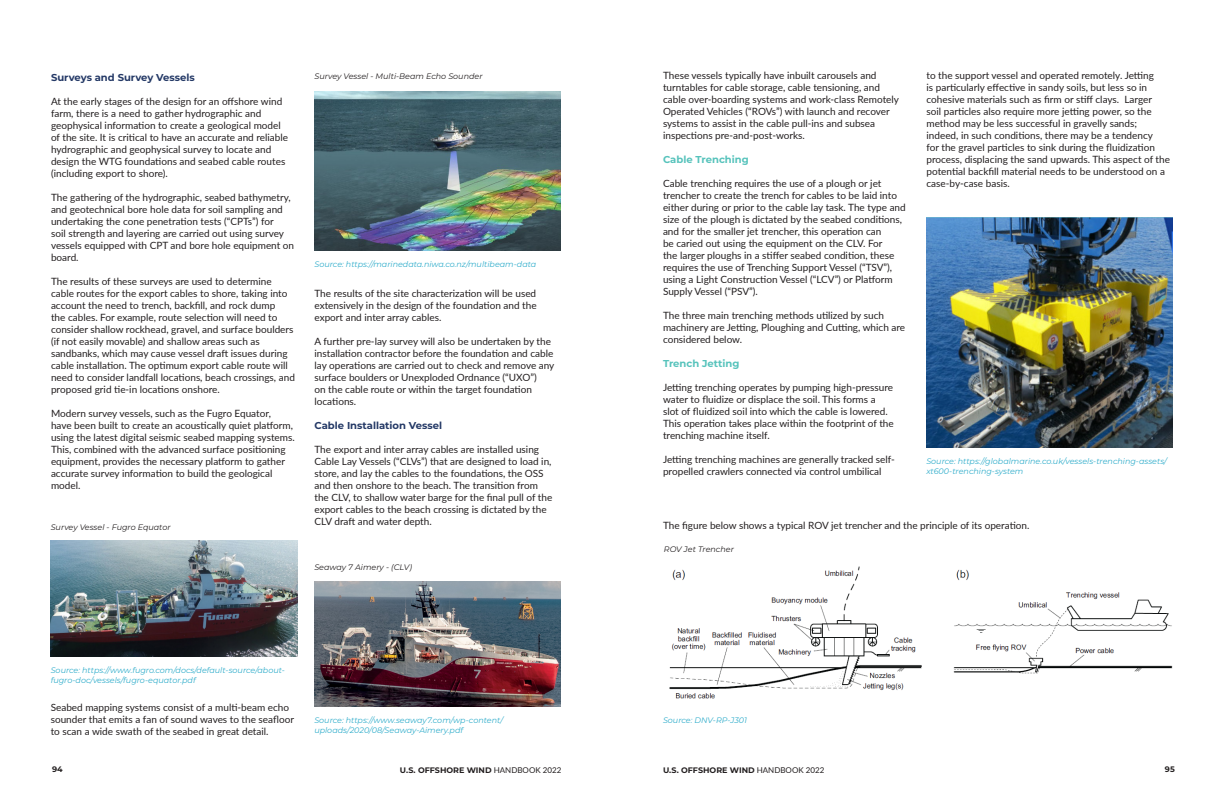
<style>
.page{position:relative;width:1224px;height:792px;background:#fff}
.page>*{position:absolute;margin:0;border:0;box-sizing:border-box;transform-origin:0 0}
.t1{font:10px/12px "Lato";color:#231f20}
.t2{font:700 10px "Montserrat";color:#243966}
.t3{font:700 10px "Montserrat";color:#57c3bc}
.t4{font:italic 8px/9.6px "Montserrat";color:#30adcb}
.t5{font:italic 8px "Montserrat";color:#231f20}
.t6{font:700 8px "Montserrat";color:#231f20}
.s1{font-family:"Lato";font-weight:400}
</style>
<div class="page">
<img style="left:669px;top:567px;width:504px;height:132px">
<img style="left:51px;top:541px;width:246px;height:115px">
<img style="left:314px;top:582px;width:247px;height:124px">
<img style="left:315px;top:91px;width:246px;height:160px">
<img style="left:927px;top:217px;width:246px;height:230px">
<p class="t2" style="left:51px;top:70px;width:145px">Surveys and Survey Vessels</p>
<p class="t1" style="left:51px;top:94px;width:239px">At the early stages of the design for an offshore wind farm, there is a need to gather hydrographic and geophysical information to create a geological model of the site. It is critical to have an accurate and reliable hydrographic and geophysical survey to locate and design the WTG foundations and seabed cable routes (including export to shore).</p>
<p class="t1" style="left:51px;top:190px;width:245px">The gathering of the hydrographic, seabed bathymetry, and geotechnical bore hole data for soil sampling and undertaking the cone penetration tests (“CPTs”) for<br>soil strength and layering are carried out using survey vessels equipped with CPT and bore hole equipment on board.</p>
<p class="t1" style="left:51px;top:274px;width:245px">The results of these surveys are used to determine cable routes for the export cables to shore, taking into account the need to trench, backfill, and rock dump<br>the cables. For example, route selection will need to consider shallow rockhead, gravel, and surface boulders (if not easily movable) and shallow areas such as sandbanks, which may cause vessel draft issues during cable installation. The optimum export cable route will need to consider landfall locations, beach crossings, and proposed grid tie-in locations onshore.</p>
<p class="t1" style="left:51px;top:406px;width:245px">Modern survey vessels, such as the Fugro Equator,<br>have been built to create an acoustically quiet platform, using the latest digital seismic seabed mapping systems.<br>This, combined with the advanced surface positioning equipment, provides the necessary platform to gather accurate survey information to build the geological model.</p>
<p class="t5" style="left:51px;top:522px;width:121px">Survey Vessel - Fugro Equator</p>
<p class="t5" style="left:315px;top:70px;width:170px">Survey Vessel - Multi-Beam Echo Sounder</p>
<p class="t4" style="left:315px;top:259px;width:223px">Source: https://marinedata.niwa.co.nz/multibeam-data</p>
<p class="t1" style="left:315px;top:287px;width:224px;text-align:justify">The results of the site characterization will be used extensively in the design of the foundation and the export and inter array cables.</p>
<p class="t1" style="left:315px;top:335px;width:241px">A further pre-lay survey will also be undertaken by the installation contractor before the foundation and cable lay operations are carried out to check and remove any surface boulders or Unexploded Ordnance (“UXO”)<br>on the cable route or within the target foundation locations.</p>
<p class="t2" style="left:315px;top:418px;width:129px">Cable Installation Vessel</p>
<p class="t1" style="left:315px;top:443px;width:239px">The export and inter array cables are installed using Cable Lay Vessels (“CLVs”) that are designed to load in, store, and lay the cables to the foundations, the OSS and then onshore to the beach. The transition from the CLV, to shallow water barge for the final pull of the export cables to the beach crossing is dictated by the CLV draft and water depth.</p>
<p class="t5" style="left:314px;top:561px;width:99px">Seaway 7 Aimery - (CLV)</p>
<p class="t1" style="left:663px;top:69px;width:238px">These vessels typically have inbuilt carousels and turntables for cable storage, cable tensioning, and cable over-boarding systems and work-class Remotely Operated Vehicles (“ROVs”) with launch and recover systems to assist in the cable pull-ins and subsea inspections pre-and-post-works.</p>
<p class="t3" style="left:663px;top:152px;width:87px">Cable Trenching</p>
<p class="t1" style="left:663px;top:177px;width:244px">Cable trenching requires the use of a plough or jet trencher to create the trench for cables to be laid into either during or prior to the cable lay task. The type and size of the plough is dictated by the seabed conditions, and for the smaller jet trencher, this operation can<br>be caried out using the equipment on the CLV. For<br>the larger ploughs in a stiffer seabed condition, these requires the use of Trenching Support Vessel (“TSV”), using a Light Construction Vessel (“LCV”) or Platform Supply Vessel (“PSV”).</p>
<p class="t1" style="left:663px;top:309px;width:244px">The three main trenching methods utilized by such machinery are Jetting, Ploughing and Cutting, which are considered below.</p>
<p class="t3" style="left:663px;top:356px;width:78px">Trench Jetting</p>
<p class="t1" style="left:663px;top:381px;width:232px">Jetting trenching operates by pumping high-pressure water to fluidize or displace the soil. This forms a slot of fluidized soil into which the cable is lowered.<br>This operation takes place within the footprint of the trenching machine itself.</p>
<p class="t1" style="left:663px;top:453px;width:233px">Jetting trenching machines are generally tracked self&shy;propelled crawlers connected via control umbilical</p>
<p class="t1" style="left:927px;top:69px;width:245px">to the support vessel and operated remotely. Jetting<br>is particularly effective in sandy soils, but less so in cohesive materials such as firm or stiff clays. Larger<br>soil particles also require more jetting power, so the method may be less successful in gravelly sands; indeed, in such conditions, there may be a tendency<br>for the gravel particles to sink during the fluidization process, displacing the sand upwards. This aspect of the potential backfill material needs to be understood on a case-by-case basis.</p>
<p class="t4" style="left:926px;top:456px;width:242px">Source: https://globalmarine.co.uk/vessels-trenching-assets/ xt600-trenching-system</p>
<p class="t1" style="left:663px;top:519px;width:368px">The figure below shows a typical ROV jet trencher and the principle of its operation.</p>
<p class="t5" style="left:664px;top:544px;width:71px">ROV Jet Trencher</p>
<p class="t4" style="left:51px;top:665px;width:236px">Source: https://www.fugro.com/docs/default-source/about&shy;fugro-doc/vessels/fugro-equator.pdf</p>
<p class="t1" style="left:51px;top:701px;width:245px">Seabed mapping systems consist of a multi-beam echo sounder that emits a fan of sound waves to the seafloor to scan a wide swath of the seabed in great detail.</p>
<p class="t4" style="left:314px;top:715px;width:190px">Source: https://www.seaway7.com/wp-content/ uploads/2020/08/Seaway-Aimery.pdf</p>
<p class="t4" style="left:663px;top:715px;width:86px">Source: DNV-RP-J301</p>
<p class="t6" style="left:52px;top:764px;width:12px">94</p>
<p class="t6" style="left:400px;top:764px;width:163px">U.S. OFFSHORE WIND <span class="s1">HANDBOOK 2022</span></p>
<p class="t6" style="left:663px;top:764px;width:163px">U.S. OFFSHORE WIND <span class="s1">HANDBOOK 2022</span></p>
<p class="t6" style="left:1165px;top:764px;width:11px">95</p>
</div>
